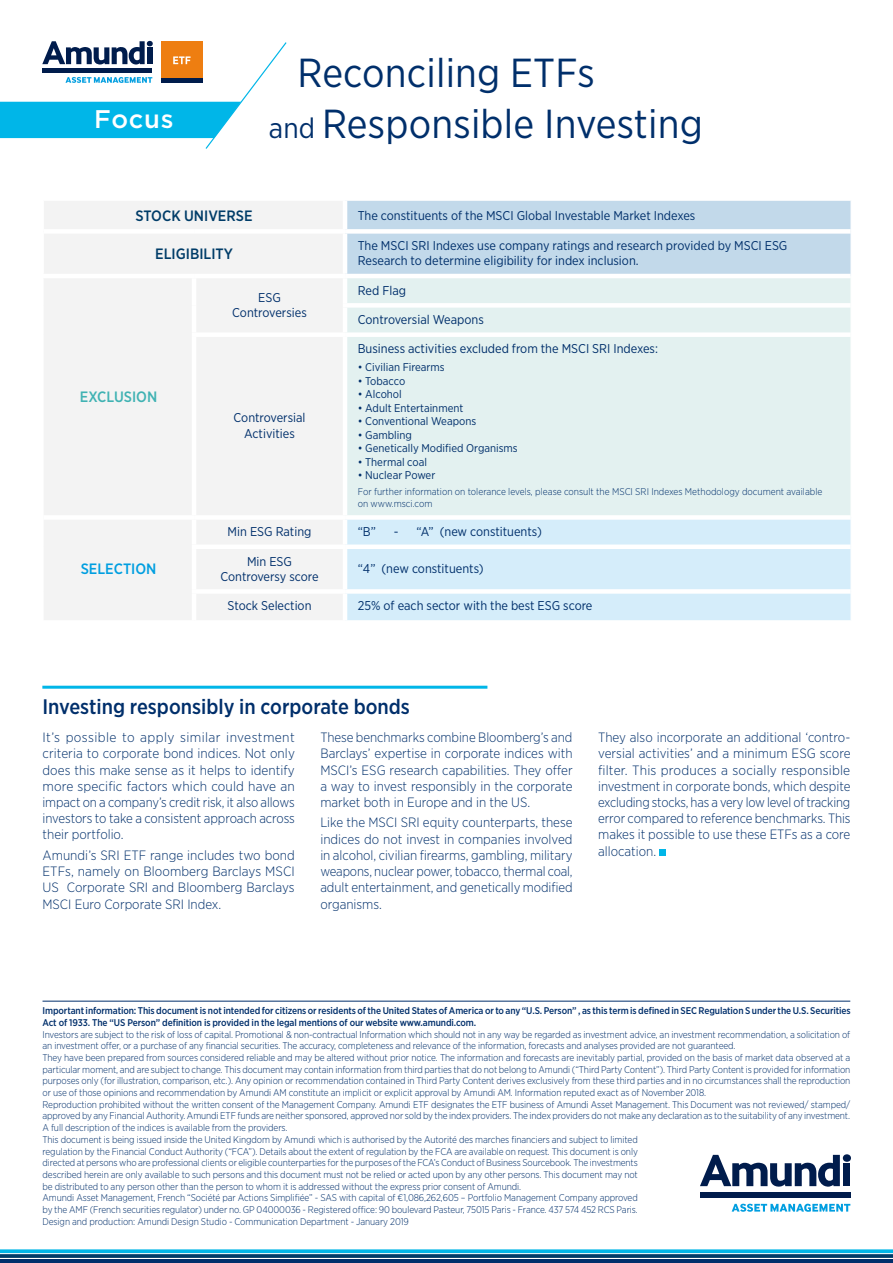
<style>
.page{position:relative;width:893px;height:1263px;background:#fff}
.page>*{position:absolute;margin:0;border:0;box-sizing:border-box;transform-origin:0 0}
.t1{font:40.5px/51px "Gotham Narrow";letter-spacing:.005em;color:#002f6b}
.t2{font:500 25.5px "Gotham";letter-spacing:.03em;color:#fff}
.t3{font:500 21px "Gotham Narrow";color:#002f6b}
.t4{font:500 15px "Gotham Narrow";color:#003c68}
.t5{font:500 15px "Gotham Narrow";color:#40b2b3}
.t6{font:500 15px "Gotham Narrow";color:#009ee0}
.t7{font:300 13.5px/16.2px "Gotham Narrow";color:#002f6b;text-align:justify}
.t8{font:12.75px/15.3px "Gotham Narrow";color:#002f6b;text-align:center}
.t9{font:11.25px "Gotham Narrow";color:#002f6b}
.t10{font:300 9.75px/11.7px "Gotham Narrow";letter-spacing:-.01em;color:#002f6b}
.t11{font:500 9.75px/11.7px "Gotham Narrow";letter-spacing:-.01em;color:#002f6b}
.s1{font-size:28.5px}
</style>
<div class="page">
<hr style="left:0;top:1259px;width:893px;height:4px;background:#002f6b">
<svg style="left:0;top:1254px;width:893px;height:4px"></svg>
<svg style="left:0;top:1249px;width:893px;height:4px;fill:#00b6e8"></svg>
<svg style="left:700px;top:1155px;width:140px;height:32px"></svg>
<div style="left:843px;top:1154px;width:8px;height:8px;background:#001c4c;border-radius:50%"></div>
<div style="left:843px;top:1163px;width:7px;height:23px;background:#001c4c"></div>
<div style="left:700px;top:1192px;width:150px;height:6px;background:#001c4c"></div>
<svg style="left:732px;top:1203px;width:118px;height:9px"></svg>
<hr style="left:43px;top:1001px;width:807px;height:1px;background:#002f6b">
<div style="left:44px;top:201px;width:298px;height:419px;background:#f3f3f3"></div>
<div style="left:347px;top:308px;width:504px;height:207px;background:#e3f1f0"></div>
<div style="left:347px;top:520px;width:504px;height:100px;background:#d5edfa"></div>
<svg style="left:347px;top:200px;width:504px;height:103px"></svg>
<hr style="left:345px;top:274px;width:506px;height:4px;background:#fff">
<hr style="left:42px;top:274px;width:152px;height:4px;background:#fff">
<hr style="left:194px;top:274px;width:151px;height:4px;background:#fff">
<div style="left:43px;top:515px;width:151px;height:5px;background:#fff"></div>
<div style="left:194px;top:515px;width:151px;height:5px;background:#fff"></div>
<hr style="left:192px;top:278px;width:4px;height:27px;background:#fff">
<hr style="left:192px;top:305px;width:4px;height:27px;background:#fff">
<hr style="left:192px;top:337px;width:4px;height:178px;background:#fff">
<hr style="left:192px;top:520px;width:4px;height:24px;background:#fff">
<hr style="left:192px;top:549px;width:4px;height:40px;background:#fff">
<hr style="left:192px;top:594px;width:4px;height:26px;background:#fff">
<div style="left:44px;top:229px;width:150px;height:5px;background:#fff"></div>
<div style="left:194px;top:229px;width:151px;height:5px;background:#fff"></div>
<div style="left:345px;top:229px;width:506px;height:5px;background:#fff"></div>
<div style="left:192px;top:332px;width:153px;height:5px;background:#fff"></div>
<div style="left:345px;top:332px;width:506px;height:5px;background:#fff"></div>
<div style="left:192px;top:544px;width:153px;height:5px;background:#fff"></div>
<div style="left:345px;top:544px;width:506px;height:5px;background:#fff"></div>
<div style="left:192px;top:589px;width:153px;height:5px;background:#fff"></div>
<div style="left:345px;top:589px;width:506px;height:5px;background:#fff"></div>
<hr style="left:42px;top:686px;width:445px;height:3px;background:#00b6e8">
<div style="left:659px;top:849px;width:6px;height:7px;background:#00b6e8"></div>
<svg style="left:0;top:41px;width:287px;height:108px"></svg>
<h2 class="t2" style="left:94px;top:102px;width:81px">Focus</h2>
<h1 class="t1" style="left:269px;top:46px;width:436px;text-indent:28px">Reconciling ETFs<br><span class="s1">and</span> Responsible Investing</h1>
<h3 class="t4" style="left:136px;top:206px;width:119px">STOCK UNIVERSE</h3>
<h3 class="t8" style="left:358px;top:207px;width:339px">The constituents of the MSCI Global Investable Market Indexes</h3>
<h3 class="t4" style="left:155px;top:244px;width:79px">ELIGIBILITY</h3>
<h3 class="t8" style="left:358px;top:238px;width:431px;text-align:left">The MSCI SRI Indexes use company ratings and research provided by MSCI ESG<br>Research to determine eligibility for index inclusion.</h3>
<h3 class="t5" style="left:80px;top:387px;width:79px">EXCLUSION</h3>
<h3 class="t6" style="left:81px;top:559px;width:77px">SELECTION</h3>
<h3 class="t8" style="left:232px;top:289px;width:76px">ESG<br>Controversies</h3>
<h3 class="t8" style="left:234px;top:410px;width:73px">Controversial<br>Activities</h3>
<h3 class="t8" style="left:358px;top:282px;width:50px">Red Flag</h3>
<h3 class="t8" style="left:358px;top:312px;width:128px">Controversial Weapons</h3>
<h3 class="t8" style="left:358px;top:341px;width:302px">Business activities excluded from the MSCI SRI Indexes:</h3>
<p class="t9" style="left:358px;top:360px;width:88px">• Civilian Firearms</p>
<p class="t9" style="left:358px;top:374px;width:49px">• Tobacco</p>
<p class="t9" style="left:358px;top:387px;width:46px">• Alcohol</p>
<p class="t9" style="left:358px;top:401px;width:107px">• Adult Entertainment</p>
<p class="t9" style="left:358px;top:414px;width:120px">• Conventional Weapons</p>
<p class="t9" style="left:358px;top:428px;width:56px">• Gambling</p>
<p class="t9" style="left:358px;top:441px;width:161px">• Genetically Modified Organisms</p>
<p class="t9" style="left:358px;top:455px;width:71px">• Thermal coal</p>
<p class="t9" style="left:358px;top:468px;width:79px">• Nuclear Power</p>
<p class="t10" style="left:358px;top:486px;width:466px">For further information on tolerance levels, please consult the MSCI SRI Indexes Methodology document available on www.msci.com</p>
<h3 class="t8" style="left:228px;top:524px;width:85px">Min ESG Rating</h3>
<h3 class="t8" style="left:358px;top:524px;width:20px">“B”</h3>
<h3 class="t8" style="left:394px;top:524px;width:150px">- “A” (new constituents)</h3>
<h3 class="t8" style="left:220px;top:553px;width:100px">Min ESG<br>Controversy score</h3>
<h3 class="t8" style="left:358px;top:561px;width:127px">“4” (new constituents)</h3>
<h3 class="t8" style="left:228px;top:598px;width:86px">Stock Selection</h3>
<h3 class="t8" style="left:358px;top:598px;width:236px">25% of each sector with the best ESG score</h3>
<h3 class="t3" style="left:42px;top:693px;width:369px">Investing responsibly in corporate bonds</h3>
<p class="t7" style="left:43px;top:729px;width:254px">It’s possible to apply similar investment criteria to corporate bond indices. Not only does this make sense as it helps to identify more specific factors which could have an impact on a company’s credit risk, it also allows investors to take a consistent approach across their portfolio.</p>
<h3 class="t7" style="left:43px;top:847px;width:254px">Amundi’s SRI ETF range includes two bond ETFs, namely on Bloomberg Barclays MSCI US Corporate SRI and Bloomberg Barclays MSCI Euro Corporate SRI Index.</h3>
<h3 class="t7" style="left:320px;top:729px;width:254px">These benchmarks combine Bloomberg’s and Barclays’ expertise in corporate indices with MSCI’s ESG research capabilities. They offer a way to invest responsibly in the corporate market both in Europe and in the US.</h3>
<p class="t7" style="left:320px;top:814px;width:254px">Like the MSCI SRI equity counterparts, these indices do not invest in companies involved in alcohol, civilian firearms, gambling, military weapons, nuclear power, tobacco, thermal coal, adult entertainment, and genetically modified organisms.</p>
<p class="t7" style="left:598px;top:729px;width:254px">They also incorporate an additional ‘contro&shy;versial activities’ and a minimum ESG score filter. This produces a socially responsible investment in corporate bonds, which despite excluding stocks, has a very low level of tracking error compared to reference benchmarks. This makes it possible to use these ETFs as a core allocation.</p>
<p class="t11" style="left:43px;top:1005px;width:810px">Important information: This document is not intended for citizens or residents of the United States of America or to any “U.S. Person” , as this term is defined in SEC Regulation S under the U.S. Securities<br>Act of 1933. The “US Person” definition is provided in the legal mentions of our website www.amundi.com.</p>
<p class="t10" style="left:43px;top:1028px;width:809px">Investors are subject to the risk of loss of capital. Promotional &amp; non-contractual Information which should not in any way be regarded as investment advice, an investment recommendation, a solicitation of an investment offer, or a purchase of any financial securities. The accuracy, completeness and relevance of the information, forecasts and analyses provided are not guaranteed.<br>They have been prepared from sources considered reliable and may be altered without prior notice. The information and forecasts are inevitably partial, provided on the basis of market data observed at a particular moment, and are subject to change. This document may contain information from third parties that do not belong to Amundi (“Third Party Content”). Third Party Content is provided for information purposes only (for illustration, comparison, etc.). Any opinion or recommendation contained in Third Party Content derives exclusively from these third parties and in no circumstances shall the reproduction or use of those opinions and recommendation by Amundi AM constitute an implicit or explicit approval by Amundi AM. Information reputed exact as of November 2018.<br>Reproduction prohibited without the written consent of the Management Company. Amundi ETF designates the ETF business of Amundi Asset Management. This Document was not reviewed/ stamped/ approved by any Financial Authority. Amundi ETF funds are neither sponsored, approved nor sold by the index providers. The index providers do not make any declaration as to the suitability of any investment.<br>A full description of the indices is available from the providers.<br>This document is being issued inside the United Kingdom by Amundi which is authorised by the Autorité des marches financiers and subject to limited<br>regulation by the Financial Conduct Authority (“FCA”). Details about the extent of regulation by the FCA are available on request. This document is only<br>directed at persons who are professional clients or eligible counterparties for the purposes of the FCA’s Conduct of Business Sourcebook. The investments<br>described herein are only available to such persons and this document must not be relied or acted upon by any other persons. This document may not<br>be distributed to any person other than the person to whom it is addressed without the express prior consent of Amundi.<br>Amundi Asset Management, French “Société par Actions Simplifiée” - SAS with capital of €1,086,262,605 – Portfolio Management Company approved<br>by the AMF (French securities regulator) under no. GP 04000036 - Registered office: 90 boulevard Pasteur, 75015 Paris - France. 437 574 452 RCS Paris.<br>Design and production: Amundi Design Studio - Communication Department - January 2019</p>
</div>
